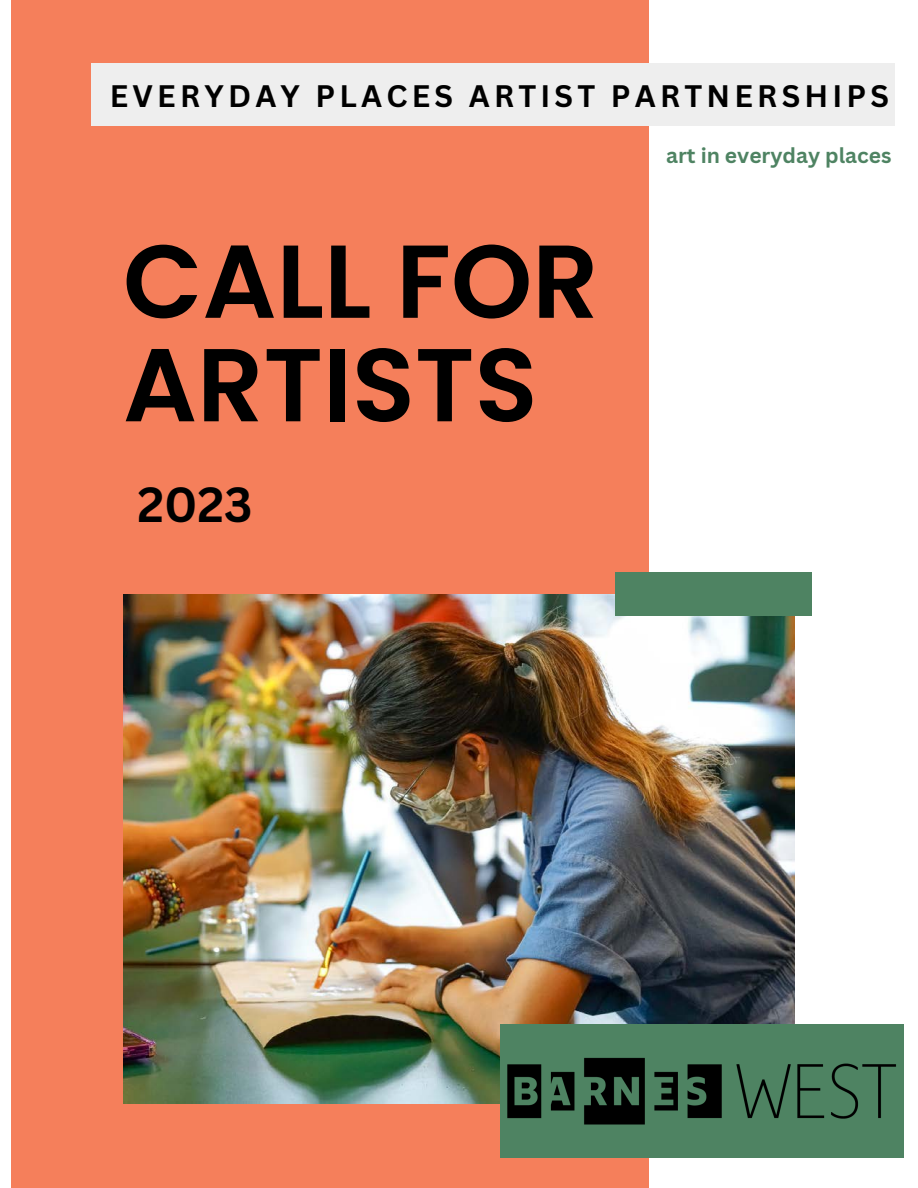
<style>
.page{position:relative;width:918px;height:1188px;background:#fff}
.page>*{position:absolute;margin:0;border:0;box-sizing:border-box;transform-origin:0 0}
.t1{font:600 103.5px/103.5px "Poppins";color:#000}
.t2{font:700 48px "Canva Sans";color:#000}
.t3{font:700 30.3px "Canva Sans";letter-spacing:.14em;color:#000}
.t4{font:700 21px "Canva Sans";color:#4e8362}
</style>
<div class="page">
<div style="left:11px;top:0;width:638px;height:1188px;background:#f57f5b"></div>
<div style="left:92px;top:63px;width:803px;height:63px;background:#eee"></div>
<img style="left:123px;top:594px;width:672px;height:510px">
<div style="left:500px;top:1024px;width:404px;height:134px;background:#4e8362"></div>
<div style="left:615px;top:572px;width:196px;height:43px;background:#4e8362"></div>
<img style="left:507px;top:1057px;width:389px;height:68px">
<p class="t3" style="left:110px;top:74px;width:781px">EVERYDAY PLACES ARTIST PARTNERSHIPS</p>
<h1 class="t1" style="left:123px;top:230px;width:477px">CALL FOR<br>ARTISTS</h1>
<h2 class="t2" style="left:137px;top:470px;width:117px">2023</h2>
<p class="t4" style="left:666px;top:140px;width:227px">art in everyday places</p>
</div>
